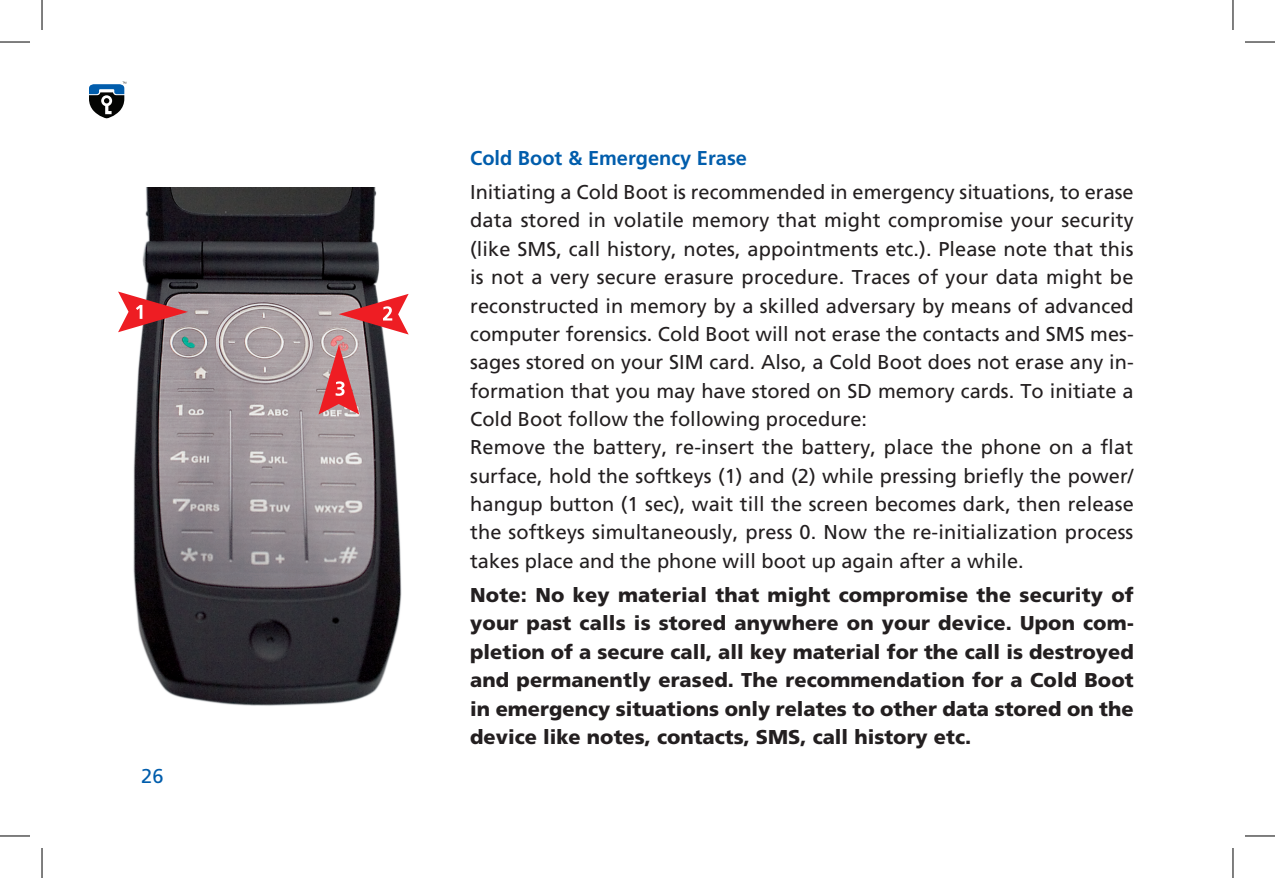
<style>
.page{position:relative;width:1275px;height:878px;background:#fff}
.page>*{position:absolute;margin:0;border:0;box-sizing:border-box;transform-origin:0 0}
.t1{font:20px/28.4px "Frutiger";letter-spacing:.005em;color:#231f20}
.t2{font:900 20px/28.4px "Frutiger";color:#231f20;text-align:justify}
.t3{font:700 20px "Frutiger";color:#015dac}
.t4{font:20px "Frutiger";color:#015dac}
</style>
<div class="page">
<svg style="left:89px;top:82px;width:37px;height:36px"></svg>
<img style="left:118px;top:187px;width:291px;height:519px">
<svg style="left:118px;top:291px;width:70px;height:41px;background:#ba6367"></svg>
<svg style="left:339px;top:294px;width:70px;height:40px"></svg>
<svg style="left:318px;top:344px;width:41px;height:70px;background:#ce7477"></svg>
<hr style="left:0;top:42px;width:30px;height:1px;background:#000">
<hr style="left:1245px;top:42px;width:30px;height:1px;background:#000">
<hr style="left:0;top:835px;width:30px;height:1px;background:#000">
<hr style="left:1245px;top:835px;width:30px;height:1px;background:#000">
<hr style="left:42px;top:0;width:1px;height:30px;background:#000">
<hr style="left:42px;top:848px;width:1px;height:30px;background:#000">
<hr style="left:1232px;top:0;width:1px;height:30px;background:#000">
<hr style="left:1232px;top:848px;width:1px;height:30px;background:#000">
<p class="t4" style="left:141px;top:764px;width:24px">26</p>
<p class="t3" style="left:470px;top:146px;width:278px">Cold Boot &amp; Emergency Erase</p>
<p class="t1" style="left:470px;top:178px;width:665px">Initiating a Cold Boot is recommended in emergency situations, to erase data stored in volatile memory that might compromise your security (like SMS, call history, notes, appointments etc.). Please note that this is not a very secure erasure procedure. Traces of your data might be reconstructed in memory by a skilled adversary by means of advanced computer forensics. Cold Boot will not erase the contacts and SMS mes&shy;sages stored on your SIM card. Also, a Cold Boot does not erase any in&shy;formation that you may have stored on SD memory cards. To initiate a Cold Boot follow the following procedure:<br>Remove the battery, re-insert the battery, place the phone on a flat surface, hold the softkeys (1) and (2) while pressing briefly the power/ hangup button (1 sec), wait till the screen becomes dark, then release the softkeys simultaneously, press 0. Now the re-initialization process takes place and the phone will boot up again after a while.</p>
<p class="t2" style="left:470px;top:581px;width:665px">Note: No key material that might compromise the security of your past calls is stored anywhere on your device. Upon com&shy;pletion of a secure call, all key material for the call is destroyed and permanently erased. The recommendation for a Cold Boot in emergency situations only relates to other data stored on the device like notes, contacts, SMS, call history etc.</p>
</div>
